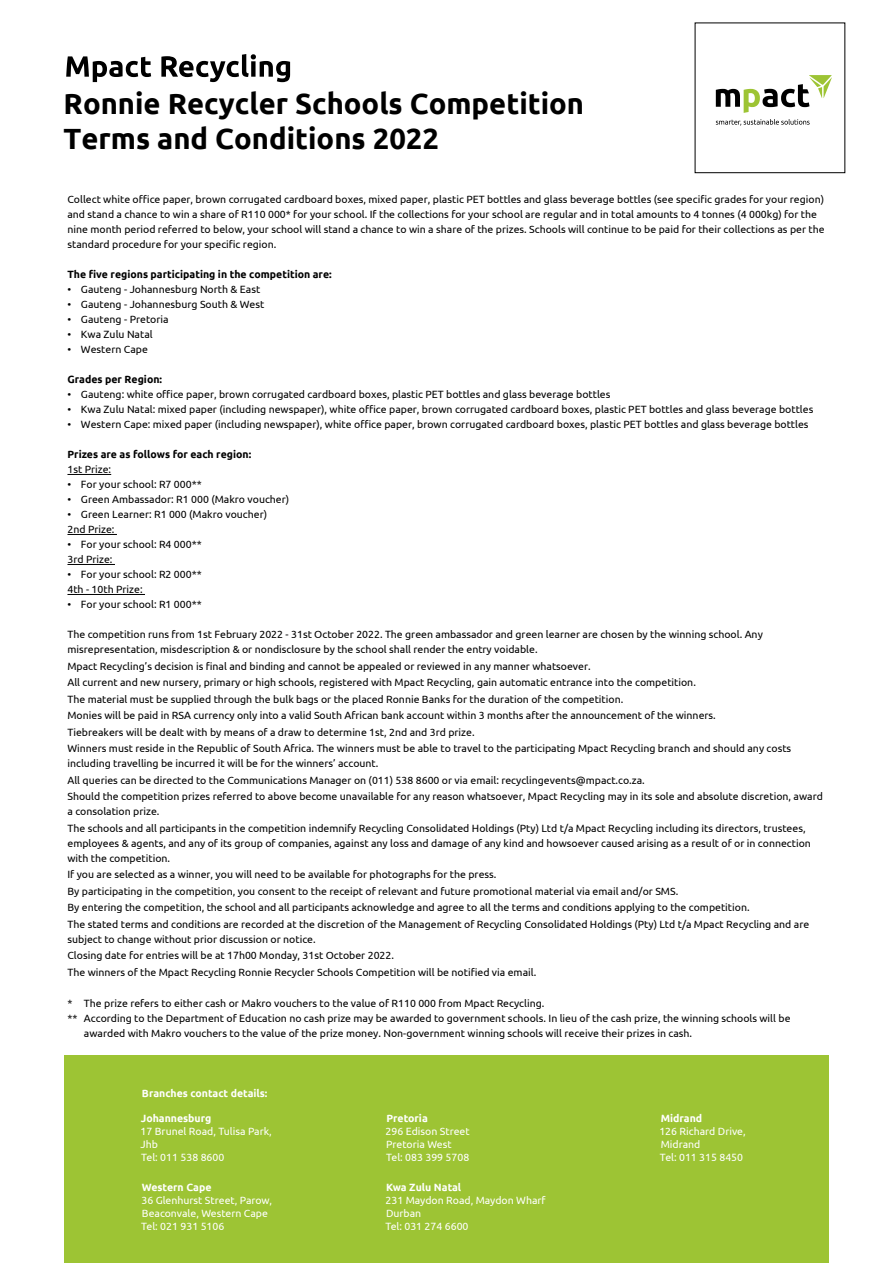
<style>
.page{position:relative;width:893px;height:1263px;background:#fff}
.page>*{position:absolute;margin:0;border:0;box-sizing:border-box;transform-origin:0 0}
.t1{font:700 29.25px/35.1px "Ubuntu";color:#000}
.t2{font:10.5px/16.5px "Ubuntu";color:#000}
.t3{font:10.5px/12.8px "Ubuntu";color:#fff}
.t4{font:700 10.5px "Ubuntu";color:#000}
.t5{font:700 10.5px "Ubuntu";color:#fff}
</style>
<div class="page">
<div style="left:64px;top:1056px;width:765px;height:207px;background:#9dc434"></div>
<svg style="left:66px;top:54px;width:224px;height:28px"></svg>
<hr style="left:67px;top:474px;width:44px;height:1px;background:#000">
<hr style="left:67px;top:534px;width:50px;height:1px;background:#000">
<hr style="left:67px;top:564px;width:48px;height:1px;background:#000">
<hr style="left:67px;top:594px;width:78px;height:1px;background:#000">
<svg style="left:716px;top:119px;width:94px;height:7px"></svg>
<svg style="left:716px;top:75px;width:116px;height:38px"></svg>
<h1 class="t1" style="left:64px;top:86px;width:522px">Ronnie Recycler Schools Competition<br>Terms and Conditions 2022</h1>
<p class="t2" style="left:67px;top:192px;width:759px;line-height:15px">Collect white office paper, brown corrugated cardboard boxes, mixed paper, plastic PET bottles and glass beverage bottles (see specific grades for your region) and stand a chance to win a share of R110 000* for your school. If the collections for your school are regular and in total amounts to 4 tonnes (4 000kg) for the nine month period referred to below, your school will stand a chance to win a share of the prizes. Schools will continue to be paid for their collections as per the standard procedure for your specific region.</p>
<p class="t4" style="left:67px;top:268px;width:266px">The five regions participating in the competition are:</p>
<p class="t2" style="left:67px;top:281px;width:194px">• Gauteng - Johannesburg North &amp; East</p>
<p class="t2" style="left:67px;top:296px;width:198px">• Gauteng - Johannesburg South &amp; West</p>
<p class="t2" style="left:67px;top:311px;width:103px">• Gauteng - Pretoria</p>
<p class="t2" style="left:67px;top:326px;width:87px">• Kwa Zulu Natal</p>
<p class="t2" style="left:67px;top:341px;width:82px">• Western Cape</p>
<p class="t4" style="left:67px;top:373px;width:96px">Grades per Region:</p>
<p class="t2" style="left:67px;top:386px;width:544px">• Gauteng: white office paper, brown corrugated cardboard boxes, plastic PET bottles and glass beverage bottles</p>
<p class="t2" style="left:67px;top:401px;width:747px">• Kwa Zulu Natal: mixed paper (including newspaper), white office paper, brown corrugated cardboard boxes, plastic PET bottles and glass beverage bottles</p>
<p class="t2" style="left:67px;top:416px;width:743px">• Western Cape: mixed paper (including newspaper), white office paper, brown corrugated cardboard boxes, plastic PET bottles and glass beverage bottles</p>
<p class="t4" style="left:67px;top:448px;width:185px">Prizes are as follows for each region:</p>
<p class="t2" style="left:67px;top:461px;width:45px">1st Prize:</p>
<p class="t2" style="left:67px;top:476px;width:136px">• For your school: R7 000**</p>
<p class="t2" style="left:67px;top:491px;width:223px">• Green Ambassador: R1 000 (Makro voucher)</p>
<p class="t2" style="left:67px;top:507px;width:201px;line-height:15px">• Green Learner: R1 000 (Makro voucher)<br>2nd Prize:</p>
<p class="t2" style="left:67px;top:537px;width:136px;line-height:15px">• For your school: R4 000**<br>3rd Prize:</p>
<p class="t2" style="left:67px;top:567px;width:136px;line-height:15px">• For your school: R2 000**<br>4th - 10th Prize:</p>
<p class="t2" style="left:67px;top:596px;width:136px">• For your school: R1 000**</p>
<p class="t2" style="left:67px;top:627px;width:697px;line-height:15px">The competition runs from 1st February 2022 - 31st October 2022. The green ambassador and green learner are chosen by the winning school. Any misrepresentation, misdescription &amp; or nondisclosure by the school shall render the entry voidable.</p>
<p class="t2" style="left:67px;top:657px;width:725px">Mpact Recycling’s decision is final and binding and cannot be appealed or reviewed in any manner whatsoever.<br>All current and new nursery, primary or high schools, registered with Mpact Recycling, gain automatic entrance into the competition.<br>The material must be supplied through the bulk bags or the placed Ronnie Banks for the duration of the competition.<br>Monies will be paid in RSA currency only into a valid South African bank account within 3 months after the announcement of the winners.<br>Tiebreakers will be dealt with by means of a draw to determine 1st, 2nd and 3rd prize.<br>Winners must reside in the Republic of South Africa. The winners must be able to travel to the participating Mpact Recycling branch and should any costs</p>
<p class="t2" style="left:67px;top:755px;width:757px">including travelling be incurred it will be for the winners’ account.<br>All queries can be directed to the Communications Manager on (011) 538 8600 or via email: recyclingevents@mpact.co.za.<br>Should the competition prizes referred to above become unavailable for any reason whatsoever, Mpact Recycling may in its sole and absolute discretion, award</p>
<p class="t2" style="left:67px;top:803px;width:740px">a consolation prize.<br>The schools and all participants in the competition indemnify Recycling Consolidated Holdings (Pty) Ltd t/a Mpact Recycling including its directors, trustees,</p>
<p class="t2" style="left:67px;top:835px;width:745px;line-height:15px">employees &amp; agents, and any of its group of companies, against any loss and damage of any kind and howsoever caused arising as a result of or in connection with the competition.</p>
<p class="t2" style="left:67px;top:866px;width:743px">If you are selected as a winner, you will need to be available for photographs for the press.<br>By participating in the competition, you consent to the receipt of relevant and future promotional material via email and/or SMS.<br>By entering the competition, the school and all participants acknowledge and agree to all the terms and conditions applying to the competition.<br>The stated terms and conditions are recorded at the discretion of the Management of Recycling Consolidated Holdings (Pty) Ltd t/a Mpact Recycling and are</p>
<p class="t2" style="left:67px;top:930px;width:470px">subject to change without prior discussion or notice.<br>Closing date for entries will be at 17h00 Monday, 31st October 2022.<br>The winners of the Mpact Recycling Ronnie Recycler Schools Competition will be notified via email.</p>
<p class="t2" style="left:67px;top:995px;width:478px">* The prize refers to either cash or Makro vouchers to the value of R110 000 from Mpact Recycling.</p>
<p class="t2" style="left:67px;top:1010px;width:724px">** According to the Department of Education no cash prize may be awarded to government schools. In lieu of the cash prize, the winning schools will be</p>
<p class="t2" style="left:84px;top:1025px;width:610px">awarded with Makro vouchers to the value of the prize money. Non-government winning schools will receive their prizes in cash.</p>
<p class="t5" style="left:142px;top:1087px;width:127px">Branches contact details:</p>
<p class="t5" style="left:141px;top:1112px;width:72px">Johannesburg</p>
<p class="t5" style="left:386px;top:1112px;width:43px">Pretoria</p>
<p class="t3" style="left:141px;top:1124px;width:133px">17 Brunel Road, Tulisa Park,</p>
<p class="t3" style="left:385px;top:1124px;width:86px">296 Edison Street</p>
<p class="t3" style="left:141px;top:1137px;width:19px">Jhb</p>
<p class="t3" style="left:386px;top:1137px;width:67px">Pretoria West</p>
<p class="t3" style="left:141px;top:1150px;width:85px">Tel: 011 538 8600</p>
<p class="t3" style="left:386px;top:1150px;width:85px">Tel: 083 399 5708</p>
<p class="t5" style="left:142px;top:1181px;width:71px">Western Cape</p>
<p class="t3" style="left:141px;top:1194px;width:132px">36 Glenhurst Street, Parow,<br>Beaconvale, Western Cape<br>Tel: 021 931 5106</p>
<p class="t5" style="left:386px;top:1181px;width:77px">Kwa Zulu Natal</p>
<p class="t3" style="left:385px;top:1194px;width:162px">231 Maydon Road, Maydon Wharf<br>Durban<br>Tel: 031 274 6600</p>
<p class="t5" style="left:661px;top:1112px;width:43px">Midrand</p>
<p class="t3" style="left:659px;top:1124px;width:88px">126 Richard Drive,<br>Midrand<br>Tel: 011 315 8450</p>
</div>
